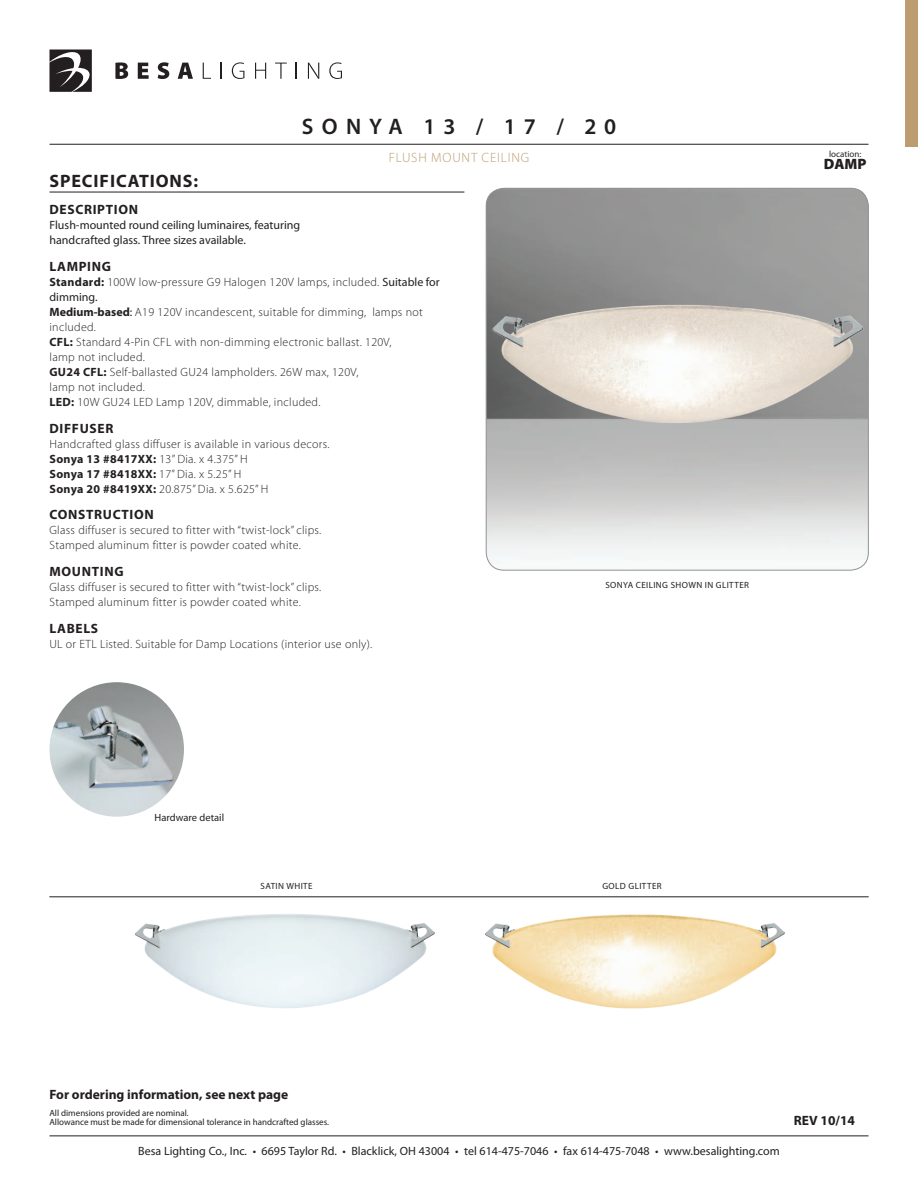
<style>
.page{position:relative;width:918px;height:1188px;background:#fff}
.page>*{position:absolute;margin:0;border:0;box-sizing:border-box;transform-origin:0 0}
.t1{font:600 22.5px "Myriad Pro";letter-spacing:.35em;color:#231f20}
.t2{font:700 18px "Myriad Pro";letter-spacing:.05em;color:#231f20}
.t3{font:900 15px "Myriad Pro";color:#231f20}
.t4{font:700 13.5px "Myriad Pro";letter-spacing:.05em;color:#231f20}
.t5{font:700 13.5px "Myriad Pro";color:#231f20}
.t6{font:300 13.5px "Myriad Pro";letter-spacing:.06em;color:#bc9c70}
.t7{font:300 12px/15px "Myriad Pro";letter-spacing:.025em;color:#231f20}
.t8{font:12px/15px "Myriad Pro";color:#231f20}
.t9{font:10.5px "Myriad Pro";color:#231f20}
.t10{font:9px/9px "Myriad Pro";color:#231f20}
.t11{font:9px "Myriad Pro";letter-spacing:.045em;color:#231f20}
.s1{font-weight:700}
.s2{font-weight:400}
</style>
<div class="page">
<hr style="left:50px;top:1136px;width:818px;height:1px;background:#231f20">
<svg style="left:115px;top:62px;width:13px;height:17px"></svg>
<svg style="left:138px;top:63px;width:11px;height:16px"></svg>
<svg style="left:158px;top:62px;width:11px;height:17px"></svg>
<svg style="left:178px;top:63px;width:15px;height:16px"></svg>
<svg style="left:203px;top:63px;width:8px;height:16px"></svg>
<svg style="left:221px;top:63px;width:1px;height:16px"></svg>
<svg style="left:232px;top:62px;width:12px;height:17px"></svg>
<svg style="left:255px;top:63px;width:11px;height:16px"></svg>
<svg style="left:275px;top:63px;width:12px;height:16px"></svg>
<svg style="left:296px;top:63px;width:1px;height:16px"></svg>
<svg style="left:308px;top:63px;width:11px;height:16px"></svg>
<svg style="left:329px;top:62px;width:13px;height:17px"></svg>
<svg style="left:50px;top:50px;width:42px;height:42px"></svg>
<hr style="left:50px;top:144px;width:818px;height:1px;background:#231f20">
<div style="left:905px;top:1px;width:13px;height:146px;background:#bc9c70"></div>
<img style="left:50px;top:682px;width:134px;height:135px;border-radius:67px">
<hr style="left:50px;top:192px;width:414px;height:1px;background:#231f20">
<hr style="left:50px;top:897px;width:818px;height:1px;background:#231f20">
<img style="left:135px;top:914px;width:300px;height:94px">
<img style="left:485px;top:914px;width:300px;height:95px">
<img style="left:486px;top:303px;width:383px;height:132px">
<h1 class="t1" style="left:302px;top:113px;width:316px">SONYA 13 / 17 / 20</h1>
<p class="t6" style="left:389px;top:149px;width:142px">flush mount ceiling</p>
<p class="t10" style="left:829px;top:149px;width:34px">location:</p>
<p class="t3" style="left:824px;top:154px;width:44px">DAMP</p>
<h2 class="t2" style="left:50px;top:170px;width:150px">SPECIFICATIONS:</h2>
<p class="t4" style="left:50px;top:201px;width:90px">DESCRIPTION</p>
<p class="t8" style="left:50px;top:218px;width:252px">Flush-mounted round ceiling luminaires, featuring handcrafted glass. Three sizes available.</p>
<p class="t4" style="left:50px;top:258px;width:63px">LAMPING</p>
<p class="t7" style="left:50px;top:275px;width:392px"><span class="s1">Standard:</span> 100W low-pressure G9 Halogen 120V lamps, included. <span class="s2">Suitable for dimming.<br></span><span class="s1">Medium-based</span><span class="s2">:</span> A19 120V incandescent, suitable for dimming, lamps not included.<br><span class="s1">CFL:</span> Standard 4-Pin CFL with non-dimming electronic ballast. 120V,<br>lamp not included.<br><span class="s1">GU24 CFL:</span> Self-ballasted GU24 lampholders. 26W max, 120V,<br>lamp not included.<br><span class="s1">LED:</span> 10W GU24 LED Lamp 120V, dimmable, included.</p>
<p class="t4" style="left:50px;top:420px;width:65px">DIFFUSER</p>
<p class="t7" style="left:50px;top:437px;width:281px">Handcrafted glass diffuser is available in various decors.<br><span class="s1">Sonya 13 #8417XX:</span> 13” Dia. x 4.375” H<br><span class="s1">Sonya 17 #8418XX:</span> 17” Dia. x 5.25” H<br><span class="s1">Sonya 20 #8419XX:</span> 20.875” Dia. x 5.625” H</p>
<p class="t4" style="left:50px;top:505px;width:106px">CONSTRUCTION</p>
<p class="t7" style="left:50px;top:522px;width:273px">Glass diffuser is secured to fitter with “twist-lock” clips.<br>Stamped aluminum fitter is powder coated white.</p>
<p class="t4" style="left:50px;top:562px;width:76px">MOUNTING</p>
<p class="t7" style="left:50px;top:579px;width:273px">Glass diffuser is secured to fitter with “twist-lock” clips.<br>Stamped aluminum fitter is powder coated white.</p>
<p class="t4" style="left:50px;top:619px;width:50px">LABELS</p>
<p class="t7" style="left:50px;top:636px;width:324px">UL or ETL Listed. Suitable for Damp Locations (interior use only).</p>
<p class="t9" style="left:155px;top:811px;width:71px">Hardware detail</p>
<p class="t11" style="left:605px;top:579px;width:145px">Sonya ceiling shown in glitter</p>
<p class="t11" style="left:261px;top:880px;width:53px">Satin Wh ite</p>
<p class="t11" style="left:602px;top:880px;width:61px">Gold Glitter</p>
<p class="t5" style="left:50px;top:1086px;width:240px">For ordering information, see next page</p>
<p class="t10" style="left:50px;top:1108px;width:281px">All dimensions provided are nominal.<br>Allowance must be made for dimensional tolerance in handcrafted glasses.</p>
<p class="t8" style="left:138px;top:1143px;width:643px">Besa Lighting Co., Inc. • 6695 Taylor Rd. • Blacklick, OH 43004 • tel 614-475-7046 • fax 614-475-7048 • www.besalighting.com</p>
<p class="t4" style="left:794px;top:1112px;width:63px">REV 10/14</p>
</div>
